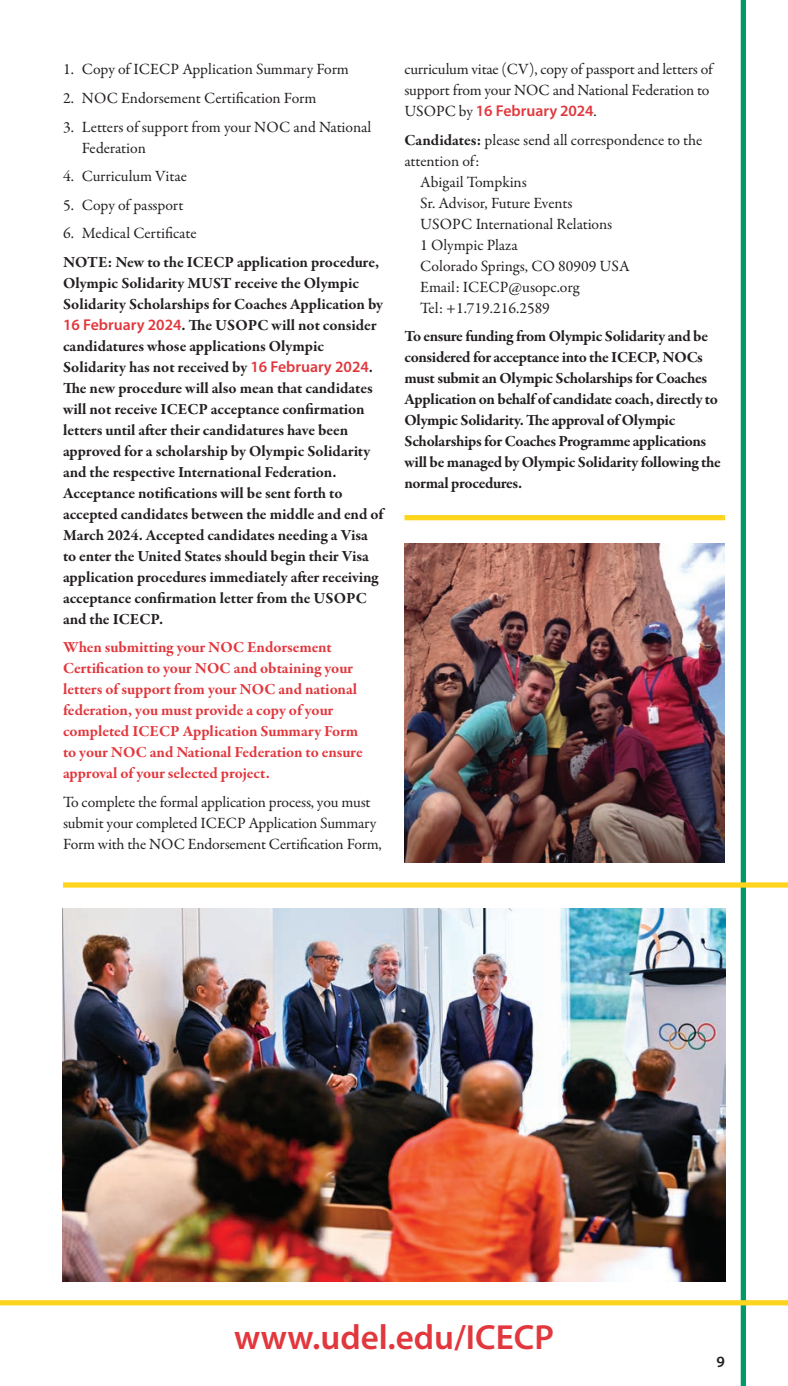
<style>
.page{position:relative;width:788px;height:1386px;background:#fff}
.page>*{position:absolute;margin:0;border:0;box-sizing:border-box;transform-origin:0 0}
.t1{font:600 35px "Myriad Pro";color:#e1373d}
.t2{font:700 15.75px/21px "Garamond Premr Pro";letter-spacing:-.01em;color:#231f20}
.t3{font:15.75px/21px "Garamond Premr Pro";letter-spacing:-.01em;color:#231f20}
.t4{font:700 15.75px/21px "Garamond Premr Pro";letter-spacing:-.005em;color:#e1373d}
.t5{font:600 15.75px "Myriad Pro";color:#e1373d}
.t6{font:600 15.75px "Myriad Pro";color:#231f20}
.s1{font-family:"Myriad Pro";font-weight:600;color:#e1373d}
.s2{font-family:"Garamond Premr Pro";font-weight:400;color:#231f20}
.s3{font-weight:700}
</style>
<div class="page">
<div style="left:740px;top:0;width:6px;height:1386px;background:#009a67"></div>
<div style="left:0;top:1300px;width:788px;height:5px;background:#fed41d"></div>
<img style="left:404px;top:543px;width:320px;height:319px">
<div style="left:404px;top:515px;width:320px;height:5px;background:#fed41d"></div>
<img style="left:63px;top:908px;width:662px;height:374px">
<div style="left:63px;top:882px;width:725px;height:6px;background:#fed41d"></div>
<p class="t3" style="left:63px;top:59px;width:287px">1. Copy of ICECP Application Summary Form</p>
<p class="t3" style="left:63px;top:88px;width:255px">2. NOC Endorsement Certification Form</p>
<p class="t3" style="left:82px;top:116px;width:291px;text-indent:-19px">3. Letters of support from your NOC and National<br>Federation</p>
<p class="t3" style="left:63px;top:166px;width:125px">4. Curriculum Vitae</p>
<p class="t3" style="left:63px;top:195px;width:122px">5. Copy of passport</p>
<p class="t3" style="left:63px;top:223px;width:135px">6. Medical Certificate</p>
<p class="t2" style="left:63px;top:251px;width:322px">NOTE: New to the ICECP application procedure, Olympic Solidarity MUST receive the Olympic Solidarity Scholarships for Coaches Application by <span class="s1">16 February 2024</span>. The USOPC will not consider candidatures whose applications Olympic Solidarity has not received by <span class="s1">16 February 2024</span>.<br>The new procedure will also mean that candidates will not receive ICECP acceptance confirmation letters until after their candidatures have been approved for a scholarship by Olympic Solidarity and the respective International Federation.<br>Acceptance notifications will be sent forth to accepted candidates between the middle and end of March 2024. Accepted candidates needing a Visa to enter the United States should begin their Visa application procedures immediately after receiving acceptance confirmation letter from the USOPC and the ICECP.</p>
<p class="t4" style="left:63px;top:637px;width:301px">When submitting your NOC Endorsement Certification to your NOC and obtaining your letters of support from your NOC and national federation, you must provide a copy of your completed ICECP Application Summary Form to your NOC and National Federation to ensure approval of your selected project.</p>
<p class="t3" style="left:63px;top:792px;width:320px">To complete the formal application process, you must submit your completed ICECP Application Summary<br>Form with the NOC Endorsement Certification Form,</p>
<p class="t3" style="left:404px;top:59px;width:310px">curriculum vitae (CV), copy of passport and letters of support from your NOC and National Federation to</p>
<p class="t5" style="left:404px;top:101px;width:194px"><span class="s2">USOPC by</span> 16 February 2024<span class="s2">.</span></p>
<p class="t3" style="left:404px;top:130px;width:299px"><span class="s3">Candidates:</span> please send all correspondence to the</p>
<p class="t3" style="left:404px;top:151px;width:76px">attention of:</p>
<p class="t3" style="left:420px;top:172px;width:108px">Abigail Tompkins</p>
<p class="t3" style="left:420px;top:193px;width:154px">Sr. Advisor, Future Events</p>
<p class="t3" style="left:420px;top:214px;width:193px">USOPC International Relations</p>
<p class="t3" style="left:420px;top:235px;width:99px">1 Olympic Plaza</p>
<p class="t3" style="left:420px;top:256px;width:211px">Colorado Springs, CO 80909 USA</p>
<p class="t3" style="left:420px;top:277px;width:161px">Email: ICECP@usopc.org</p>
<p class="t3" style="left:420px;top:298px;width:131px">Tel: +1.719.216.2589</p>
<p class="t2" style="left:404px;top:326px;width:318px">To ensure funding from Olympic Solidarity and be considered for acceptance into the ICECP, NOCs must submit an Olympic Scholarships for Coaches Application on behalf of candidate coach, directly to Olympic Solidarity. The approval of Olympic Scholarships for Coaches Programme applications will be managed by Olympic Solidarity following the normal procedures.</p>
<h1 class="t1" style="left:234px;top:1315px;width:321px">www.udel.edu/ICECP</h1>
<p class="t6" style="left:716px;top:1351px;width:10px">9</p>
</div>
